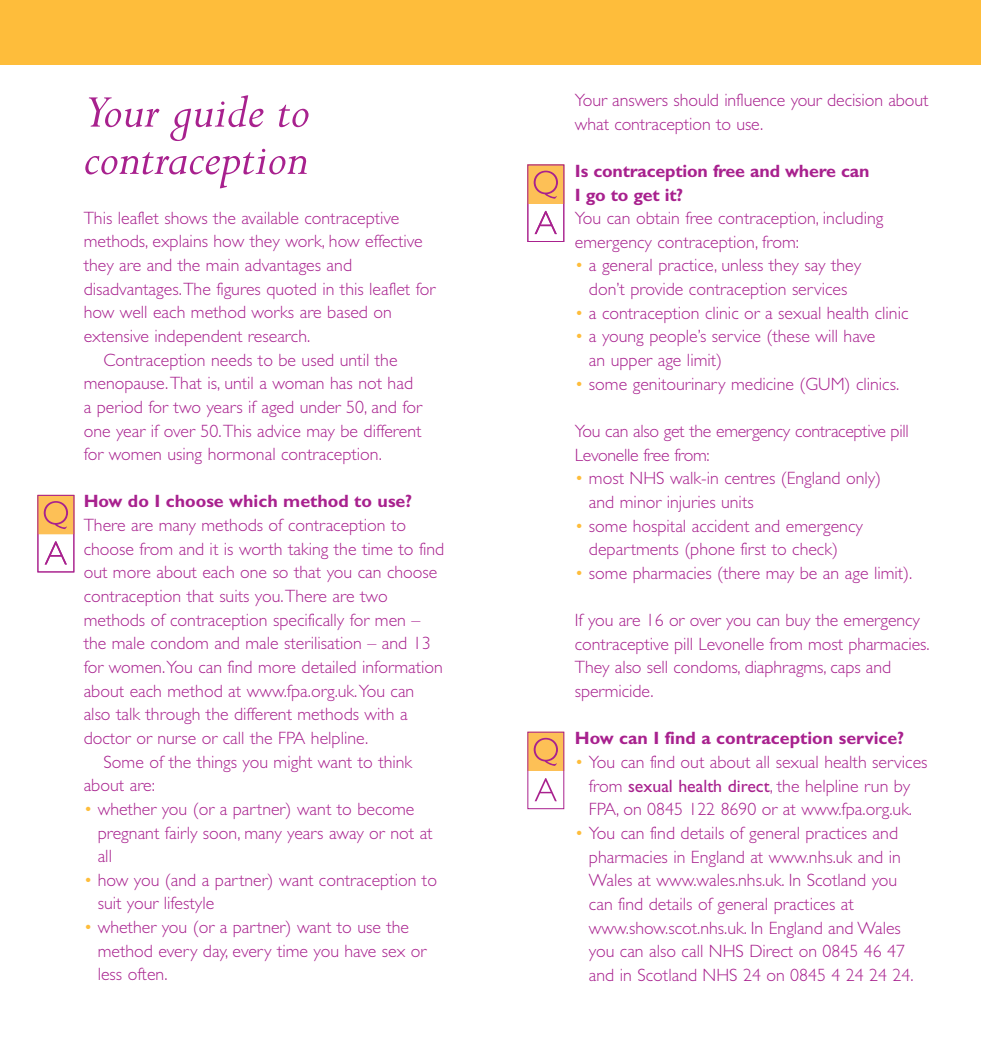
<style>
.page{position:relative;width:981px;height:1042px;background:#fff}
.page>*{position:absolute;margin:0;border:0;box-sizing:border-box;transform-origin:0 0}
.t1{font:italic 52.5px/47.2px "Perpetua";color:#a8218e}
.t2{font:300 17.85px/23.6px "Gill Sans";color:#a8218e}
.t3{font:700 17.85px/23.6px "Gill Sans";color:#a8218e}
.t4{font:300 17.85px/23.6px "Gill Sans";letter-spacing:-.02em;color:#a8218e}
.s1{color:#febd3b}
.s2{font-weight:400}
</style>
<div class="page">
<div style="left:0;top:0;width:981px;height:64px;background:#febd3b"></div>
<div style="left:528px;top:165px;width:36px;height:38px;background:#fdc056"></div>
<svg style="left:534px;top:171px;width:24px;height:28px"></svg>
<svg style="left:534px;top:211px;width:23px;height:23px"></svg>
<div style="left:527px;top:164px;width:37px;height:78px;border:1px solid #a9218e"></div>
<div style="left:528px;top:732px;width:36px;height:38px;background:#fdc056"></div>
<svg style="left:534px;top:737px;width:24px;height:28px"></svg>
<svg style="left:534px;top:778px;width:23px;height:23px"></svg>
<div style="left:527px;top:731px;width:37px;height:77px;border:1px solid #a9218e"></div>
<div style="left:38px;top:495px;width:36px;height:38px;background:#fdc056"></div>
<svg style="left:44px;top:501px;width:24px;height:28px"></svg>
<svg style="left:45px;top:541px;width:22px;height:23px"></svg>
<div style="left:37px;top:495px;width:37px;height:77px;border:1px solid #a9218e"></div>
<h1 class="t1" style="left:84px;top:94px;width:228px">Your guide to contraception</h1>
<p class="t2" style="left:84px;top:208px;width:317px">This leaflet shows the available contraceptive</p>
<p class="t2" style="left:84px;top:231px;width:340px">methods, explains how they work, how effective</p>
<p class="t2" style="left:84px;top:255px;width:270px">they are and the main advantages and</p>
<p class="t2" style="left:84px;top:279px;width:353px">disadvantages. The figures quoted in this leaflet for</p>
<p class="t2" style="left:84px;top:302px;width:310px">how well each method works are based on</p>
<p class="t2" style="left:84px;top:326px;width:228px">extensive independent research.</p>
<p class="t2" style="left:104px;top:349px;width:295px">Contraception needs to be used until the</p>
<p class="t2" style="left:84px;top:373px;width:331px">menopause. That is, until a woman has not had</p>
<p class="t2" style="left:84px;top:397px;width:340px">a period for two years if aged under 50, and for</p>
<p class="t2" style="left:84px;top:420px;width:339px">one year if over 50. This advice may be different</p>
<p class="t2" style="left:84px;top:444px;width:300px">for women using hormonal contraception.</p>
<p class="t3" style="left:84px;top:491px;width:330px">How do I choose which method to use?</p>
<p class="t2" style="left:84px;top:515px;width:324px">There are many methods of contraception to</p>
<p class="t2" style="left:84px;top:538px;width:362px">choose from and it is worth taking the time to find</p>
<p class="t2" style="left:84px;top:562px;width:355px">out more about each one so that you can choose</p>
<p class="t2" style="left:84px;top:586px;width:305px">contraception that suits you. There are two</p>
<p class="t2" style="left:84px;top:609px;width:338px">methods of contraception specifically for men –</p>
<p class="t2" style="left:84px;top:633px;width:348px">the male condom and male sterilisation – and 13</p>
<p class="t2" style="left:84px;top:657px;width:361px">for women. You can find more detailed information</p>
<p class="t2" style="left:84px;top:680px;width:332px">about each method at www.fpa.org.uk. You can</p>
<p class="t2" style="left:84px;top:704px;width:325px">also talk through the different methods with a</p>
<p class="t2" style="left:84px;top:727px;width:286px">doctor or nurse or call the FPA helpline.</p>
<p class="t2" style="left:104px;top:751px;width:310px">Some of the things you might want to think</p>
<p class="t2" style="left:84px;top:775px;width:73px">about are:</p>
<p class="t2" style="left:98px;top:798px;width:336px;text-indent:-14px"><span class="s1">•</span> whether you (or a partner) want to become pregnant fairly soon, many years away or not at all</p>
<p class="t2" style="left:98px;top:869px;width:341px;text-indent:-14px"><span class="s1">•</span> how you (and a partner) want contraception to suit your lifestyle</p>
<p class="t2" style="left:98px;top:916px;width:330px;text-indent:-14px"><span class="s1">•</span> whether you (or a partner) want to use the method every day, every time you have sex or less often.</p>
<p class="t2" style="left:575px;top:90px;width:355px">Your answers should influence your decision about what contraception to use.</p>
<p class="t3" style="left:575px;top:161px;width:296px">Is contraception free and where can<br>I go to get it?</p>
<p class="t2" style="left:575px;top:208px;width:310px">You can obtain free contraception, including emergency contraception, from:</p>
<p class="t2" style="left:575px;top:255px;width:288px;text-align:center"><span class="s1">•</span> a general practice, unless they say they don’t provide contraception services</p>
<p class="t2" style="left:575px;top:303px;width:335px"><span class="s1">•</span> a contraception clinic or a sexual health clinic</p>
<p class="t2" style="left:589px;top:326px;width:288px;text-indent:-14px"><span class="s1">•</span> a young people’s service (these will have an upper age limit)</p>
<p class="t2" style="left:575px;top:373px;width:326px"><span class="s1">•</span> some genitourinary medicine (GUM) clinics.</p>
<p class="t4" style="left:575px;top:421px;width:335px">You can also get the emergency contraceptive pill<br>Levonelle free from:</p>
<p class="t2" style="left:589px;top:468px;width:294px;text-indent:-14px"><span class="s1">•</span> most NHS walk-in centres (England only) and minor injuries units</p>
<p class="t2" style="left:589px;top:515px;width:275px;text-indent:-14px"><span class="s1">•</span> some hospital accident and emergency departments (phone first to check)</p>
<p class="t2" style="left:575px;top:562px;width:339px"><span class="s1">•</span> some pharmacies (there may be an age limit).</p>
<p class="t2" style="left:575px;top:610px;width:356px">If you are 16 or over you can buy the emergency contraceptive pill Levonelle from most pharmacies.<br>They also sell condoms, diaphragms, caps and spermicide.</p>
<p class="t3" style="left:575px;top:728px;width:331px">How can I find a contraception service?</p>
<p class="t2" style="left:575px;top:751px;width:354px;text-align:center"><span class="s1">•</span> You can find out about all sexual health services from <span class="s2">sexual health direct</span>, the helpline run by<br>FPA, on 0845 122 8690 or at www.fpa.org.uk.</p>
<p class="t2" style="left:589px;top:822px;width:326px;text-indent:-14px"><span class="s1">•</span> You can find details of general practices and pharmacies in England at www.nhs.uk and in Wales at www.wales.nhs.uk. In Scotland you can find details of general practices at www.show.scot.nhs.uk. In England and Wales you can also call NHS Direct on 0845 46 47 and in Scotland NHS 24 on 0845 4 24 24 24.</p>
</div>
